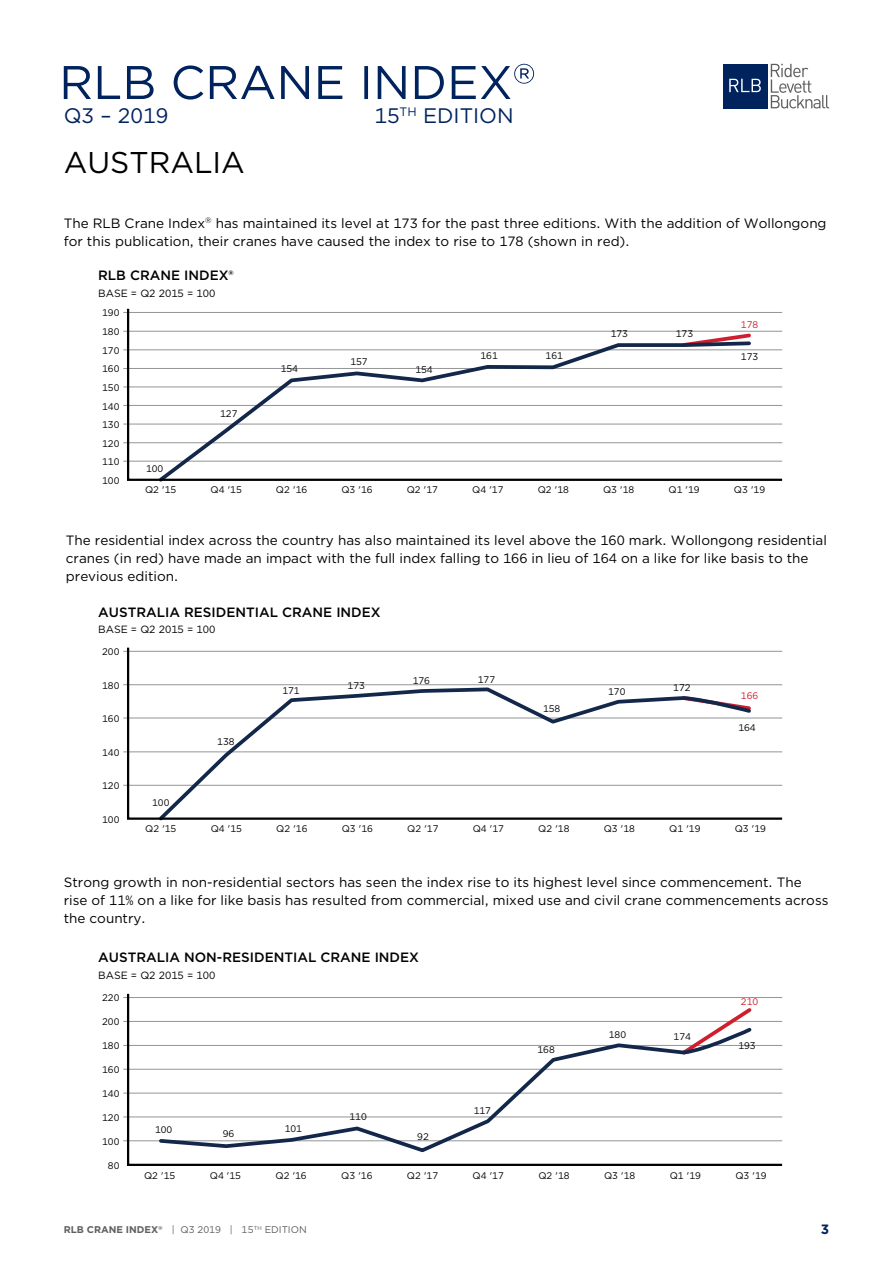
<style>
.page{position:relative;width:893px;height:1263px;background:#fff}
.page>*{position:absolute;margin:0;border:0;box-sizing:border-box;transform-origin:0 0}
.t1{font:30px "Gotham";color:#000}
.t2{font:21px "Gotham";color:#00235d}
.t3{font:13.5px/18px "Gotham";color:#000}
.t4{font:500 13.5px "Gotham";color:#000}
.t5{font:700 13.5px "Gotham";color:#00235d}
.t6{font:10.5px "Gotham";color:#000}
.t7{font:9.75px "Gotham";color:#5e5f61}
.t8{font:9.6px/18.6px "Gotham";color:#000}
.t9{font:9.6px "Gotham";color:#cf1f2e}
.s1{font-weight:700}
</style>
<div class="page">
<div style="left:723px;top:64px;width:44px;height:44px;background:#00235d"></div>
<svg style="left:771px;top:64px;width:58px;height:44px"></svg>
<svg style="left:729px;top:79px;width:32px;height:13px"></svg>
<svg style="left:64px;top:64px;width:470px;height:36px"></svg>
<hr style="left:124px;top:312px;width:658px;height:1px;background:#939597">
<hr style="left:124px;top:331px;width:658px;height:1px;background:#939597">
<hr style="left:124px;top:368px;width:658px;height:1px;background:#939597">
<hr style="left:124px;top:387px;width:658px;height:1px;background:#939597">
<hr style="left:124px;top:350px;width:658px;height:1px;background:#939597">
<hr style="left:124px;top:424px;width:658px;height:1px;background:#939597">
<hr style="left:124px;top:405px;width:658px;height:1px;background:#939597">
<hr style="left:124px;top:442px;width:658px;height:1px;background:#939597">
<hr style="left:124px;top:461px;width:658px;height:1px;background:#939597">
<svg style="left:126px;top:308px;width:657px;height:174px"></svg>
<hr style="left:124px;top:651px;width:658px;height:1px;background:#939597">
<hr style="left:124px;top:684px;width:658px;height:1px;background:#939597">
<hr style="left:124px;top:718px;width:658px;height:1px;background:#939597">
<hr style="left:124px;top:752px;width:658px;height:1px;background:#939597">
<hr style="left:124px;top:785px;width:658px;height:1px;background:#939597">
<svg style="left:126px;top:647px;width:657px;height:174px"></svg>
<hr style="left:124px;top:997px;width:658px;height:1px;background:#939597">
<hr style="left:124px;top:1021px;width:658px;height:1px;background:#939597">
<hr style="left:124px;top:1045px;width:658px;height:1px;background:#939597">
<hr style="left:124px;top:1069px;width:658px;height:1px;background:#939597">
<hr style="left:124px;top:1093px;width:658px;height:1px;background:#939597">
<hr style="left:124px;top:1117px;width:658px;height:1px;background:#939597">
<hr style="left:124px;top:1140px;width:658px;height:1px;background:#939597">
<svg style="left:126px;top:993px;width:657px;height:173px"></svg>
<h2 class="t2" style="left:64px;top:106px;width:106px">Q3 – 2019</h2>
<h2 class="t2" style="left:374px;top:106px;width:141px">15<sup>TH</sup> EDITION</h2>
<h1 class="t1" style="left:64px;top:149px;width:183px">AUStRALiA</h1>
<p class="t3" style="left:64px;top:215px;width:764px">the RLB Crane index<sup>®</sup> has maintained its level at 173 for the past three editions. With the addition of Wollongong for this publication, their cranes have caused the index to rise to 178 (shown in red).</p>
<p class="t4" style="left:98px;top:269px;width:137px">RLB CRANE INDEX®</p>
<p class="t6" style="left:98px;top:289px;width:119px">BASE = Q2 2015 = 100</p>
<p class="t8" style="left:102px;top:304px;width:19px;line-height:19px">190<br>180</p>
<p class="t8" style="left:102px;top:360px;width:19px">160<br>150</p>
<p class="t8" style="left:102px;top:342px;width:19px">170</p>
<p class="t8" style="left:102px;top:397px;width:19px">140</p>
<p class="t8" style="left:102px;top:434px;width:19px;text-align:justify">120<br>110<br>100</p>
<p class="t8" style="left:102px;top:416px;width:19px">130</p>
<p class="t8" style="left:146px;top:460px;width:19px">100</p>
<p class="t8" style="left:220px;top:405px;width:19px">127</p>
<p class="t8" style="left:281px;top:360px;width:19px">154</p>
<p class="t8" style="left:350px;top:353px;width:19px">157</p>
<p class="t8" style="left:415px;top:361px;width:19px">154</p>
<p class="t8" style="left:611px;top:325px;width:19px">173</p>
<p class="t8" style="left:676px;top:325px;width:19px">173</p>
<p class="t9" style="left:741px;top:320px;width:19px">178</p>
<p class="t8" style="left:481px;top:347px;width:19px">161</p>
<p class="t8" style="left:546px;top:347px;width:19px">161</p>
<p class="t8" style="left:741px;top:348px;width:19px">173</p>
<p class="t8" style="left:145px;top:481px;width:33px">Q2 '15</p>
<p class="t8" style="left:211px;top:481px;width:33px">Q4 '15</p>
<p class="t8" style="left:276px;top:481px;width:33px">Q2 '16</p>
<p class="t8" style="left:341px;top:481px;width:33px">Q3 '16</p>
<p class="t8" style="left:407px;top:481px;width:33px">Q2 '17</p>
<p class="t8" style="left:472px;top:481px;width:33px">Q4 '17</p>
<p class="t8" style="left:538px;top:481px;width:33px">Q2 '18</p>
<p class="t8" style="left:603px;top:481px;width:33px">Q3 '18</p>
<p class="t8" style="left:668px;top:481px;width:33px">Q1 '19</p>
<p class="t8" style="left:734px;top:481px;width:33px">Q3 '19</p>
<p class="t3" style="left:66px;top:532px;width:763px">the residential index across the country has also maintained its level above the 160 mark. Wollongong residential cranes (in red) have made an impact with the full index falling to 166 in lieu of 164 on a like for like basis to the previous edition.</p>
<p class="t4" style="left:98px;top:606px;width:284px">AUSTRALIA RESIDENTIAL CRANE INDEX</p>
<p class="t6" style="left:98px;top:625px;width:119px">BASE = Q2 2015 = 100</p>
<p class="t8" style="left:102px;top:643px;width:19px">200</p>
<p class="t8" style="left:102px;top:676px;width:19px">180</p>
<p class="t8" style="left:102px;top:710px;width:19px">160</p>
<p class="t8" style="left:102px;top:744px;width:19px">140</p>
<p class="t8" style="left:102px;top:777px;width:19px">120</p>
<p class="t8" style="left:102px;top:810px;width:19px">100</p>
<p class="t8" style="left:152px;top:793px;width:19px">100</p>
<p class="t8" style="left:217px;top:733px;width:19px">138</p>
<p class="t8" style="left:282px;top:682px;width:19px">171</p>
<p class="t8" style="left:348px;top:677px;width:19px">173</p>
<p class="t8" style="left:413px;top:672px;width:19px">176</p>
<p class="t8" style="left:478px;top:671px;width:19px">177</p>
<p class="t8" style="left:543px;top:700px;width:19px">158</p>
<p class="t8" style="left:608px;top:683px;width:19px">170</p>
<p class="t8" style="left:673px;top:679px;width:19px">172</p>
<p class="t9" style="left:741px;top:692px;width:19px">166</p>
<p class="t8" style="left:738px;top:719px;width:19px">164</p>
<p class="t8" style="left:145px;top:820px;width:33px">Q2 '15</p>
<p class="t8" style="left:211px;top:820px;width:33px">Q4 '15</p>
<p class="t8" style="left:276px;top:820px;width:33px">Q2 '16</p>
<p class="t8" style="left:342px;top:820px;width:33px">Q3 '16</p>
<p class="t8" style="left:407px;top:820px;width:33px">Q2 '17</p>
<p class="t8" style="left:473px;top:820px;width:33px">Q4 '17</p>
<p class="t8" style="left:538px;top:820px;width:33px">Q2 '18</p>
<p class="t8" style="left:604px;top:820px;width:33px">Q3 '18</p>
<p class="t8" style="left:669px;top:820px;width:33px">Q1 '19</p>
<p class="t8" style="left:735px;top:820px;width:33px">Q3 '19</p>
<p class="t3" style="left:64px;top:874px;width:766px">Strong growth in non-residential sectors has seen the index rise to its highest level since commencement. the rise of 11% on a like for like basis has resulted from commercial, mixed use and civil crane commencements across the country.</p>
<p class="t4" style="left:98px;top:951px;width:322px">AUSTRALIA NON-RESIDENTIAL CRANE INDEX</p>
<p class="t6" style="left:98px;top:971px;width:119px">BASE = Q2 2015 = 100</p>
<p class="t8" style="left:102px;top:989px;width:19px">220</p>
<p class="t8" style="left:102px;top:1013px;width:19px">200</p>
<p class="t8" style="left:102px;top:1037px;width:19px">180</p>
<p class="t8" style="left:102px;top:1061px;width:19px">160</p>
<p class="t8" style="left:102px;top:1085px;width:19px">140</p>
<p class="t8" style="left:102px;top:1109px;width:19px">120</p>
<p class="t8" style="left:102px;top:1132px;width:19px">100</p>
<p class="t8" style="left:108px;top:1156px;width:13px">80</p>
<p class="t8" style="left:155px;top:1121px;width:19px">100</p>
<p class="t8" style="left:223px;top:1124px;width:13px">96</p>
<p class="t8" style="left:285px;top:1119px;width:19px">101</p>
<p class="t8" style="left:350px;top:1108px;width:19px">110</p>
<p class="t8" style="left:417px;top:1128px;width:13px">92</p>
<p class="t8" style="left:474px;top:1102px;width:19px">117</p>
<p class="t8" style="left:537px;top:1041px;width:19px">168</p>
<p class="t8" style="left:609px;top:1026px;width:19px">180</p>
<p class="t8" style="left:674px;top:1028px;width:19px">174</p>
<p class="t9" style="left:741px;top:997px;width:19px">210</p>
<p class="t8" style="left:738px;top:1037px;width:19px">193</p>
<p class="t8" style="left:144px;top:1166px;width:33px">Q2 '15</p>
<p class="t8" style="left:210px;top:1166px;width:33px">Q4 '15</p>
<p class="t8" style="left:276px;top:1166px;width:33px">Q2 '16</p>
<p class="t8" style="left:341px;top:1166px;width:33px">Q3 '16</p>
<p class="t8" style="left:407px;top:1166px;width:33px">Q2 '17</p>
<p class="t8" style="left:473px;top:1166px;width:33px">Q4 '17</p>
<p class="t8" style="left:538px;top:1166px;width:33px">Q2 '18</p>
<p class="t8" style="left:604px;top:1166px;width:33px">Q3 '18</p>
<p class="t8" style="left:670px;top:1166px;width:33px">Q1 '19</p>
<p class="t8" style="left:735px;top:1166px;width:33px">Q3 '19</p>
<p class="t7" style="left:64px;top:1225px;width:244px"><span class="s1">RLB CRANE INDEX</span><sup>®</sup> | Q3 2019 | 15<sup>th</sup> Edition</p>
<p class="t5" style="left:821px;top:1223px;width:10px">3</p>
</div>
